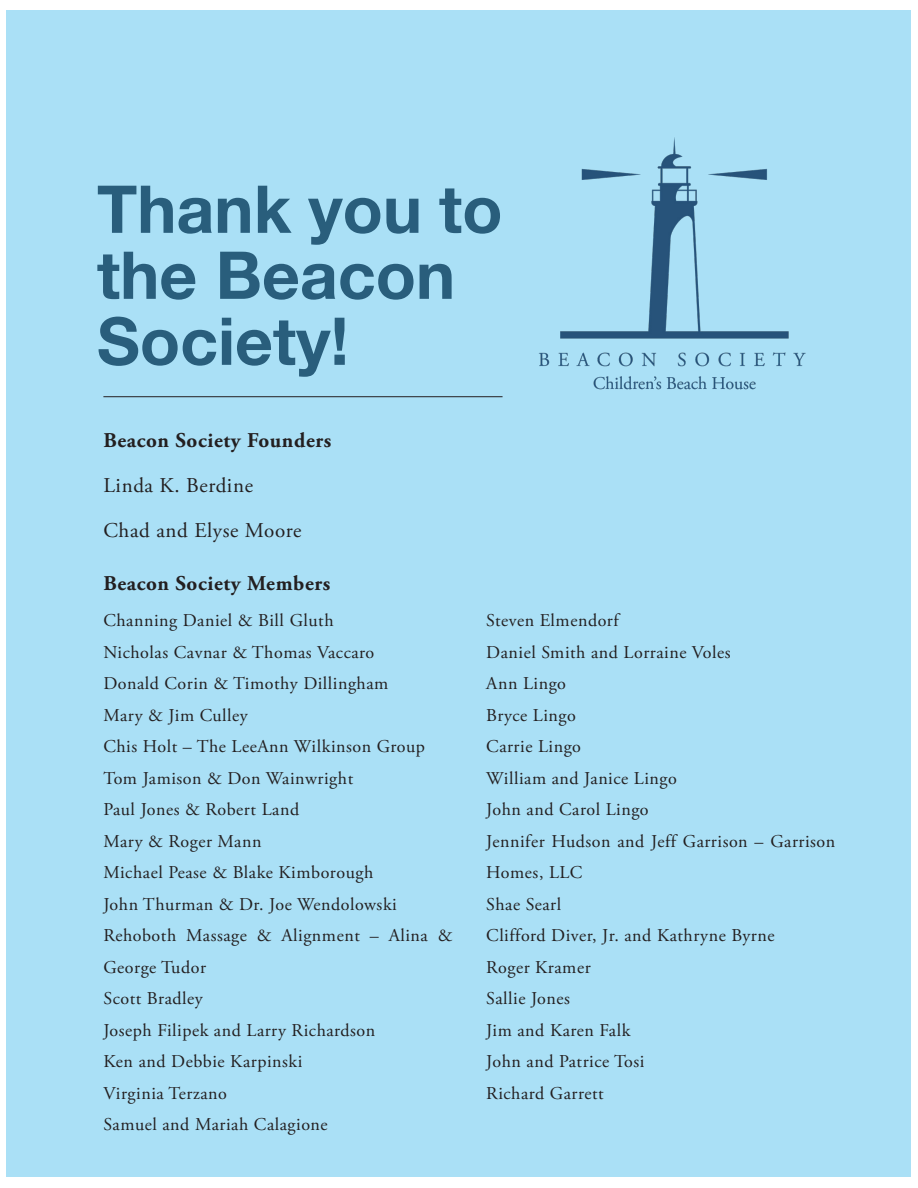
<style>
.page{position:relative;width:918px;height:1188px;background:#fff}
.page>*{position:absolute;margin:0;border:0;box-sizing:border-box;transform-origin:0 0}
.Brochure_Title{font:700 66px/66px "Helvetica Neue";color:#295e7c}
.Body_Text{font:700 21px "Adobe Garamond Pro";letter-spacing:.03em;color:#231f20}
.Body_Text-2{font:21px "Adobe Garamond Pro";letter-spacing:.03em;color:#231f20}
.Body_Text-3{font:18px/31.5px "Adobe Garamond Pro";letter-spacing:.03em;color:#231f20}
</style>
<div class="page">
<div style="left:7px;top:10px;width:904px;height:1168px;background:#aae0f6"></div>
<hr style="left:103px;top:396px;width:400px;height:1px;background:#231f20">
<img style="left:539px;top:137px;width:267px;height:253px">
<p class="Brochure_Title" style="left:97px;top:178px;width:407px">Thank you to the Beacon<br>Society!</p>
<p class="Body_Text" style="left:103px;top:428px;width:230px">Beacon Society Founders</p>
<p class="Body_Text-2" style="left:103px;top:473px;width:151px">Linda K. Berdine</p>
<p class="Body_Text-2" style="left:103px;top:518px;width:200px">Chad and Elyse Moore</p>
<p class="Body_Text" style="left:103px;top:571px;width:229px">Beacon Society Members</p>
<p class="Body_Text-3" style="left:103px;top:605px;width:232px">Channing Daniel &amp; Bill Gluth</p>
<p class="Body_Text-3" style="left:103px;top:637px;width:272px">Nicholas Cavnar &amp; Thomas Vaccaro</p>
<p class="Body_Text-3" style="left:103px;top:668px;width:286px">Donald Corin &amp; Timothy Dillingham</p>
<p class="Body_Text-3" style="left:103px;top:700px;width:146px">Mary &amp; Jim Culley</p>
<p class="Body_Text-3" style="left:103px;top:731px;width:323px">Chis Holt – The LeeAnn Wilkinson Group</p>
<p class="Body_Text-3" style="left:103px;top:763px;width:251px">Tom Jamison &amp; Don Wainwright</p>
<p class="Body_Text-3" style="left:103px;top:794px;width:197px">Paul Jones &amp; Robert Land</p>
<p class="Body_Text-3" style="left:103px;top:826px;width:160px">Mary &amp; Roger Mann</p>
<p class="Body_Text-3" style="left:103px;top:857px;width:271px">Michael Pease &amp; Blake Kimborough</p>
<p class="Body_Text-3" style="left:103px;top:889px;width:295px">John Thurman &amp; Dr. Joe Wendolowski</p>
<p class="Body_Text-3" style="left:103px;top:920px;width:351px">Rehoboth Massage &amp; Alignment – Alina &amp;<br>George Tudor</p>
<p class="Body_Text-3" style="left:103px;top:983px;width:101px">Scott Bradley</p>
<p class="Body_Text-3" style="left:103px;top:1015px;width:273px">Joseph Filipek and Larry Richardson</p>
<p class="Body_Text-3" style="left:103px;top:1046px;width:200px">Ken and Debbie Karpinski</p>
<p class="Body_Text-3" style="left:103px;top:1078px;width:125px">Virginia Terzano</p>
<p class="Body_Text-3" style="left:103px;top:1109px;width:226px">Samuel and Mariah Calagione</p>
<p class="Body_Text-3" style="left:486px;top:605px;width:134px">Steven Elmendorf</p>
<p class="Body_Text-3" style="left:486px;top:637px;width:246px">Daniel Smith and Lorraine Voles</p>
<p class="Body_Text-3" style="left:486px;top:668px;width:81px">Ann Lingo</p>
<p class="Body_Text-3" style="left:486px;top:700px;width:91px">Bryce Lingo</p>
<p class="Body_Text-3" style="left:486px;top:731px;width:96px">Carrie Lingo</p>
<p class="Body_Text-3" style="left:486px;top:763px;width:192px">William and Janice Lingo</p>
<p class="Body_Text-3" style="left:486px;top:794px;width:164px">John and Carol Lingo</p>
<p class="Body_Text-3" style="left:486px;top:826px;width:351px">Jennifer Hudson and Jeff Garrison – Garrison<br>Homes, LLC</p>
<p class="Body_Text-3" style="left:486px;top:889px;width:77px">Shae Searl</p>
<p class="Body_Text-3" style="left:486px;top:920px;width:290px">Clifford Diver, Jr. and Kathryne Byrne</p>
<p class="Body_Text-3" style="left:486px;top:952px;width:106px">Roger Kramer</p>
<p class="Body_Text-3" style="left:486px;top:983px;width:85px">Sallie Jones</p>
<p class="Body_Text-3" style="left:486px;top:1015px;width:146px">Jim and Karen Falk</p>
<p class="Body_Text-3" style="left:486px;top:1046px;width:160px">John and Patrice Tosi</p>
<p class="Body_Text-3" style="left:486px;top:1078px;width:119px">Richard Garrett</p>
</div>
